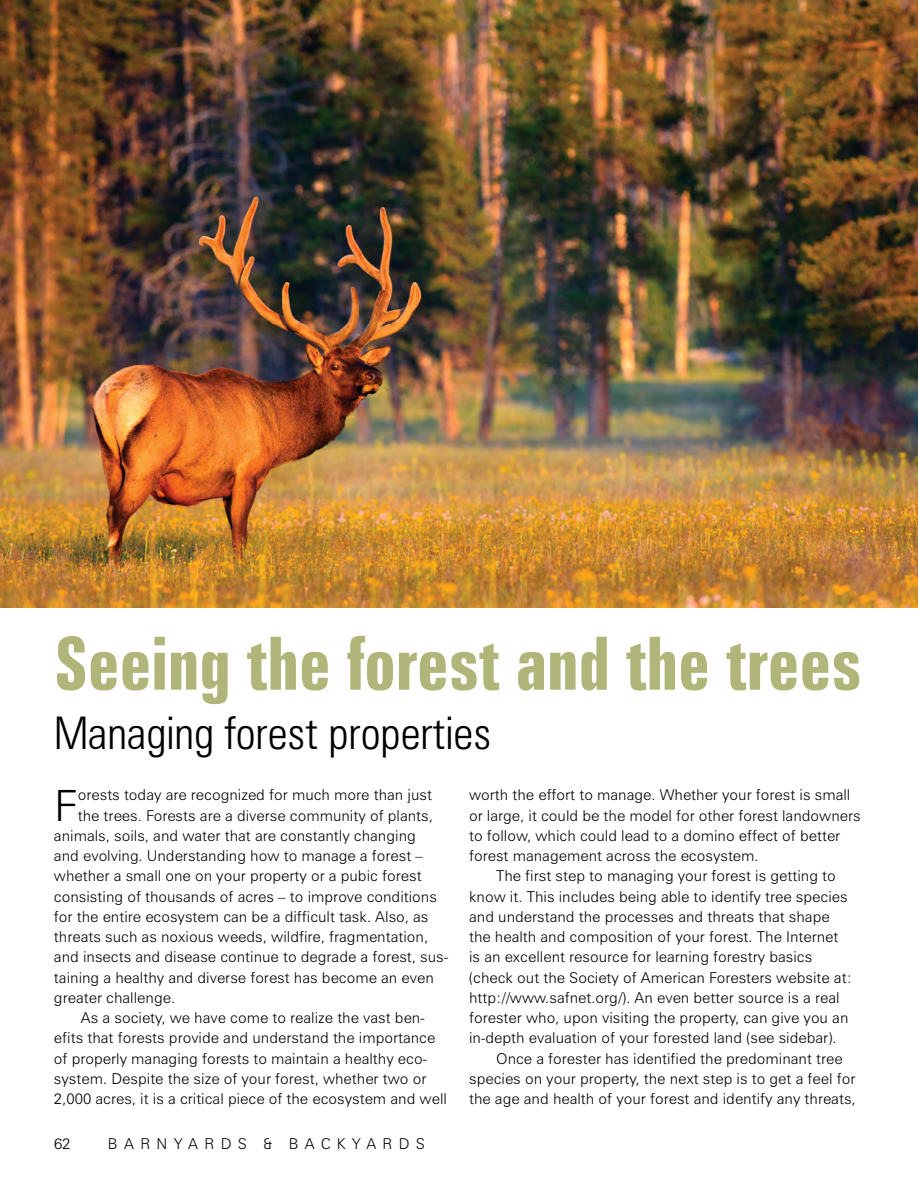
<style>
.page{position:relative;width:918px;height:1188px;background:#fff}
.page>*{position:absolute;margin:0;border:0;box-sizing:border-box;transform-origin:0 0}
.cutline{font:700 extra-condensed 73.5px "Zurich BT";color:#b0b579}
.t1{font:300 condensed 45px "Zurich BT";color:#000}
.text{font:300 43.2px "Zurich BT";color:#000}
.text-2{font:300 15px/20.2px "Zurich BT";color:#000}
.text-3{font:300 15px "Zurich BT";letter-spacing:.42em;color:#000}
</style>
<div class="page">
<img style="left:0;top:0;width:918px;height:607px">
<p class="cutline" style="left:54px;top:622px;width:809px">Seeing the forest and the trees</p>
<p class="t1" style="left:54px;top:705px;width:439px">Managing forest properties</p>
<p class="text" style="left:54px;top:779px;width:25px">F</p>
<p class="text-2" style="left:78px;top:785px;width:356px">orests today are recognized for much more than just</p>
<p class="text-2" style="left:78px;top:805px;width:357px">the trees. Forests are a diverse community of plants,</p>
<p class="text-2" style="left:54px;top:825px;width:363px">animals, soils, and water that are constantly changing</p>
<p class="text-2" style="left:54px;top:846px;width:371px">and evolving. Understanding how to manage a forest –</p>
<p class="text-2" style="left:54px;top:866px;width:369px">whether a small one on your property or a pubic forest</p>
<p class="text-2" style="left:54px;top:886px;width:384px">consisting of thousands of acres – to improve conditions</p>
<p class="text-2" style="left:54px;top:906px;width:376px">for the entire ecosystem can be a difficult task. Also, as</p>
<p class="text-2" style="left:54px;top:927px;width:376px">threats such as noxious weeds, wildfire, fragmentation,</p>
<p class="text-2" style="left:54px;top:947px;width:396px">and insects and disease continue to degrade a forest, sus-</p>
<p class="text-2" style="left:54px;top:967px;width:381px">taining a healthy and diverse forest has become an even</p>
<p class="text-2" style="left:54px;top:987px;width:123px">greater challenge.</p>
<p class="text-2" style="left:54px;top:1008px;width:395px;text-indent:27px">As a society, we have come to realize the vast ben&shy;efits that forests provide and understand the importance of properly managing forests to maintain a healthy eco&shy;system. Despite the size of your forest, whether two or 2,000 acres, it is a critical piece of the ecosystem and well</p>
<p class="text-2" style="left:54px;top:1134px;width:18px">62</p>
<p class="text-3" style="left:108px;top:1135px;width:318px">BARNYARDS &amp; BACKYARDS</p>
<p class="text-2" style="left:469px;top:785px;width:393px">worth the effort to manage. Whether your forest is small or large, it could be the model for other forest landowners to follow, which could lead to a domino effect of better forest management across the ecosystem.</p>
<p class="text-2" style="left:469px;top:866px;width:384px;text-indent:27px">The first step to managing your forest is getting to know it. This includes being able to identify tree species and understand the processes and threats that shape the health and composition of your forest. The Internet is an excellent resource for learning forestry basics (check out the Society of American Foresters website at: http://www.safnet.org/). An even better source is a real forester who, upon visiting the property, can give you an in-depth evaluation of your forested land (see sidebar).</p>
<p class="text-2" style="left:469px;top:1048px;width:388px;text-indent:27px">Once a forester has identified the predominant tree species on your property, the next step is to get a feel for the age and health of your forest and identify any threats,</p>
</div>
